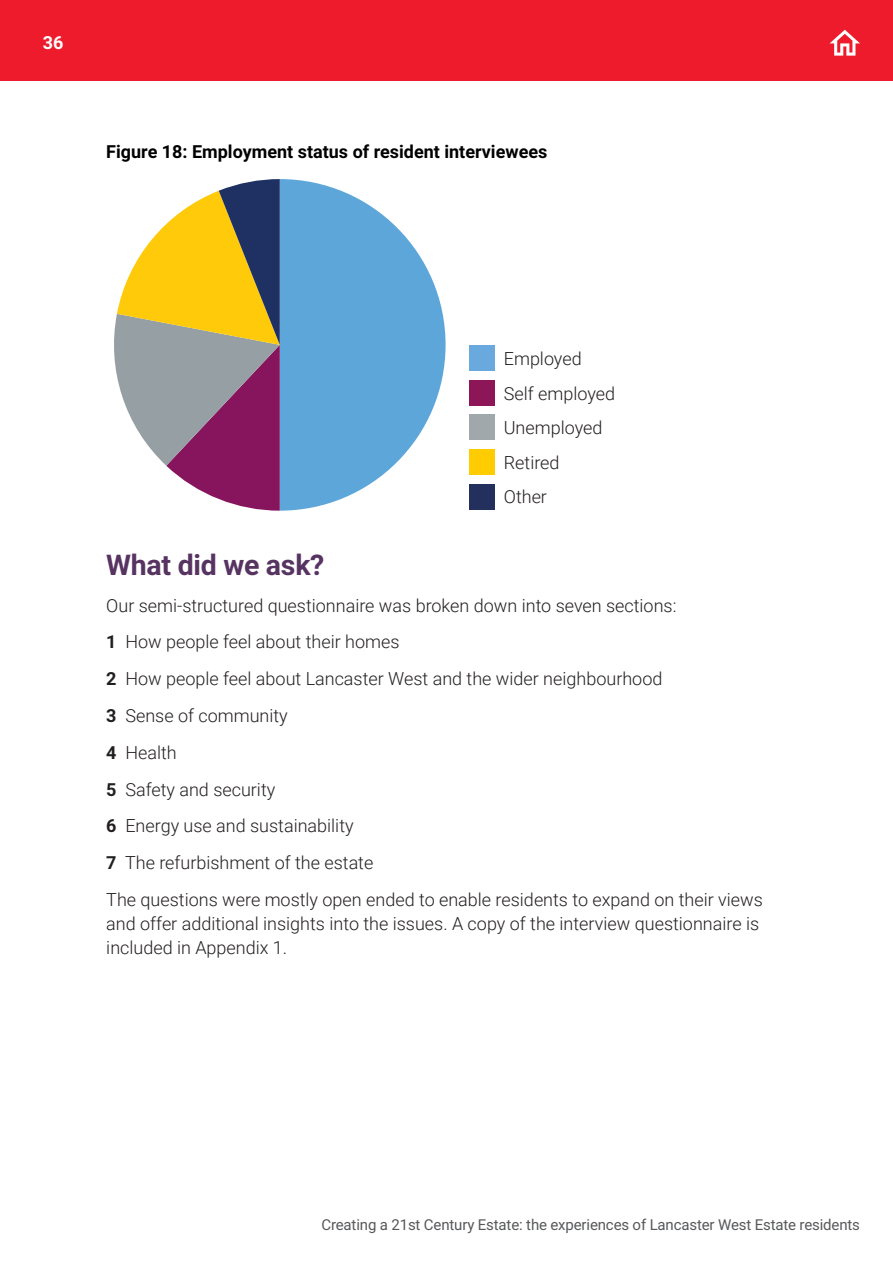
<style>
.page{position:relative;width:893px;height:1263px;background:#fff}
.page>*{position:absolute;margin:0;border:0;box-sizing:border-box;transform-origin:0 0}
._02_Section_head_22{font:700 28.5px "Roboto";letter-spacing:-.01em;color:#573362}
.t1{font:300 18px/24px "Roboto";color:#231f20}
.t2{font:700 18px "Roboto";color:#000}
.t3{font:700 18px "Roboto";color:#fff}
.t4{font:15px "Roboto";letter-spacing:-.01em;color:#57585a}
.s1{font-weight:700}
</style>
<div class="page">
<div style="left:0;top:0;width:893px;height:81px;background:#ee1b2c"></div>
<svg style="left:830px;top:30px;width:30px;height:26px"></svg>
<svg style="left:280px;top:179px;width:166px;height:332px;fill:#5da6da"></svg>
<svg style="left:114px;top:179px;width:166px;height:332px"></svg>
<div style="left:469px;top:345px;width:26px;height:26px;background:#6aa9dd"></div>
<div style="left:469px;top:380px;width:26px;height:26px;background:#8d1658"></div>
<div style="left:469px;top:414px;width:26px;height:26px;background:#a1a8ac"></div>
<div style="left:469px;top:449px;width:26px;height:26px;background:#fecc00"></div>
<div style="left:469px;top:484px;width:26px;height:25px;background:#232f5d"></div>
<p class="t3" style="left:43px;top:30px;width:22px">36</p>
<p class="t2" style="left:106px;top:139px;width:443px">Figure 18: Employment status of resident interviewees</p>
<p class="t1" style="left:504px;top:346px;width:79px">Employed</p>
<p class="t1" style="left:504px;top:380px;width:113px">Self employed</p>
<p class="t1" style="left:504px;top:415px;width:100px">Unemployed</p>
<p class="t1" style="left:504px;top:450px;width:57px">Retired</p>
<p class="t1" style="left:504px;top:484px;width:45px">Other</p>
<p class="_02_Section_head_22" style="left:106px;top:545px;width:220px">What did we ask?</p>
<p class="t1" style="left:106px;top:593px;width:572px">Our semi-structured questionnaire was broken down into seven sections:</p>
<p class="t1" style="left:106px;top:629px;width:295px"><span class="s1">1</span> How people feel about their homes</p>
<p class="t1" style="left:106px;top:666px;width:558px"><span class="s1">2</span> How people feel about Lancaster West and the wider neighbourhood</p>
<p class="t1" style="left:106px;top:703px;width:183px"><span class="s1">3</span> Sense of community</p>
<p class="t1" style="left:106px;top:740px;width:72px"><span class="s1">4</span> Health</p>
<p class="t1" style="left:106px;top:776px;width:171px"><span class="s1">5</span> Safety and security</p>
<p class="t1" style="left:106px;top:813px;width:249px"><span class="s1">6</span> Energy use and sustainability</p>
<p class="t1" style="left:106px;top:850px;width:269px"><span class="s1">7</span> The refurbishment of the estate</p>
<p class="t1" style="left:106px;top:887px;width:658px">The questions were mostly open ended to enable residents to expand on their views and offer additional insights into the issues. A copy of the interview questionnaire is included in Appendix 1.</p>
<p class="t4" style="left:321px;top:1214px;width:540px">Creating a 21st Century Estate: the experiences of Lancaster West Estate residents</p>
</div>
